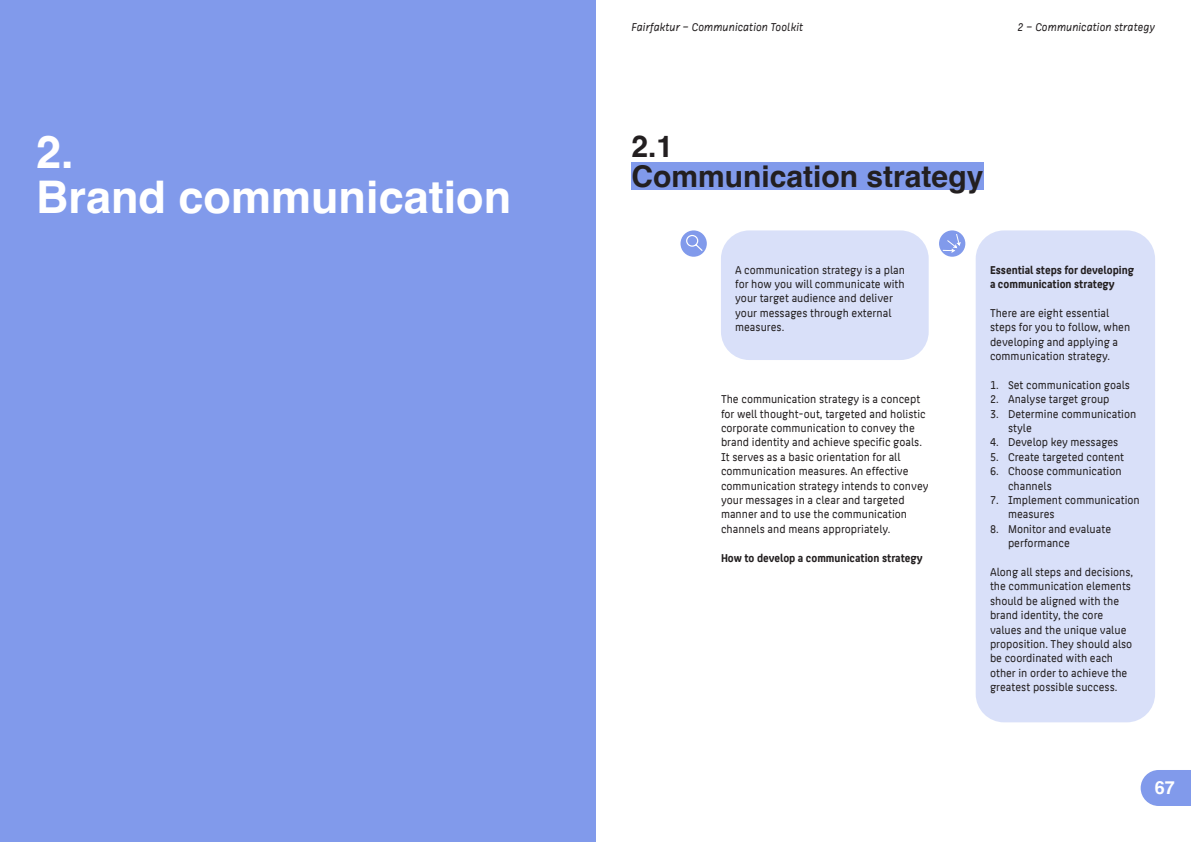
<style>
.page{position:relative;width:1191px;height:842px;background:#fff}
.page>*{position:absolute;margin:0;border:0;box-sizing:border-box;transform-origin:0 0}
.TITEL{font:700 45px "Helvetica";color:#fff}
.TITEL-2{font:700 30px "Helvetica";color:#231f20}
.t1{font:700 18px "Helvetica";color:#fff}
.Fließtext{font:12px/14.4px "HTW Berlin Office";color:#231f20}
.Fließtext-2{font:700 12px/14.4px "HTW Berlin Office";color:#231f20}
.t2{font:italic 12px "HTW Berlin Office";color:#231f20}
</style>
<div class="page">
<div style="left:0;top:0;width:595px;height:842px;background:#819aeb"></div>
<div style="left:631px;top:162px;width:353px;height:28px;background:#819aeb"></div>
<svg style="left:1140px;top:770px;width:51px;height:36px;background:#8ca3ec"></svg>
<div style="left:975px;top:230px;width:180px;height:492px;background:#d9e0f9;border-radius:28px"></div>
<svg style="left:939px;top:230px;width:26px;height:27px"></svg>
<svg style="left:941px;top:233px;width:20px;height:21px"></svg>
<div style="left:721px;top:230px;width:207px;height:130px;background:#d9e0f9;border-radius:28px"></div>
<svg style="left:680px;top:230px;width:27px;height:27px"></svg>
<svg style="left:685px;top:234px;width:19px;height:18px"></svg>
<p class="TITEL" style="left:36px;top:124px;width:39px">2.</p>
<p class="TITEL" style="left:36px;top:169px;width:477px">Brand communication</p>
<p class="t2" style="left:631px;top:20px;width:173px">Fairfaktur – Communication Toolkit</p>
<p class="t2" style="left:1017px;top:20px;width:139px">2 – Communication strategy</p>
<p class="TITEL-2" style="left:631px;top:128px;width:43px">2.1</p>
<p class="TITEL-2" style="left:631px;top:158px;width:353px">Communication strategy</p>
<p class="Fließtext" style="left:735px;top:263px;width:171px">A communication strategy is a plan for how you will communicate with your target audience and deliver your messages through external measures.</p>
<p class="Fließtext" style="left:721px;top:392px;width:209px">The communication strategy is a concept for well thought-out, targeted and holistic corporate communication to convey the brand identity and achieve specific goals.<br>It serves as a basic orientation for all communication measures. An effective communication strategy intends to convey your messages in a clear and targeted manner and to use the communication channels and means appropriately.</p>
<p class="Fließtext-2" style="left:721px;top:551px;width:203px">How to develop a communication strategy</p>
<p class="Fließtext-2" style="left:990px;top:263px;width:146px">Essential steps for developing a communication strategy</p>
<p class="Fließtext" style="left:990px;top:306px;width:142px">There are eight essential steps for you to follow, when developing and applying a communication strategy.</p>
<p class="Fließtext" style="left:990px;top:378px;width:142px">1. Set communication goals</p>
<p class="Fließtext" style="left:990px;top:392px;width:121px">2. Analyse target group</p>
<p class="Fließtext" style="left:1008px;top:407px;width:130px;text-indent:-18px">3. Determine communication style</p>
<p class="Fließtext" style="left:990px;top:435px;width:130px">4. Develop key messages</p>
<p class="Fließtext" style="left:990px;top:450px;width:136px">5. Create targeted content</p>
<p class="Fließtext" style="left:1008px;top:464px;width:115px;text-indent:-18px">6. Choose communication channels</p>
<p class="Fließtext" style="left:1008px;top:493px;width:133px;text-indent:-18px">7. Implement communication measures</p>
<p class="Fließtext" style="left:1008px;top:522px;width:105px;text-indent:-18px">8. Monitor and evaluate performance</p>
<p class="Fließtext" style="left:990px;top:565px;width:145px">Along all steps and decisions, the communication elements should be aligned with the brand identity, the core values and the unique value proposition. They should also be coordinated with each other in order to achieve the greatest possible success.</p>
<h3 class="t1" style="left:1155px;top:777px;width:22px">67</h3>
</div>
